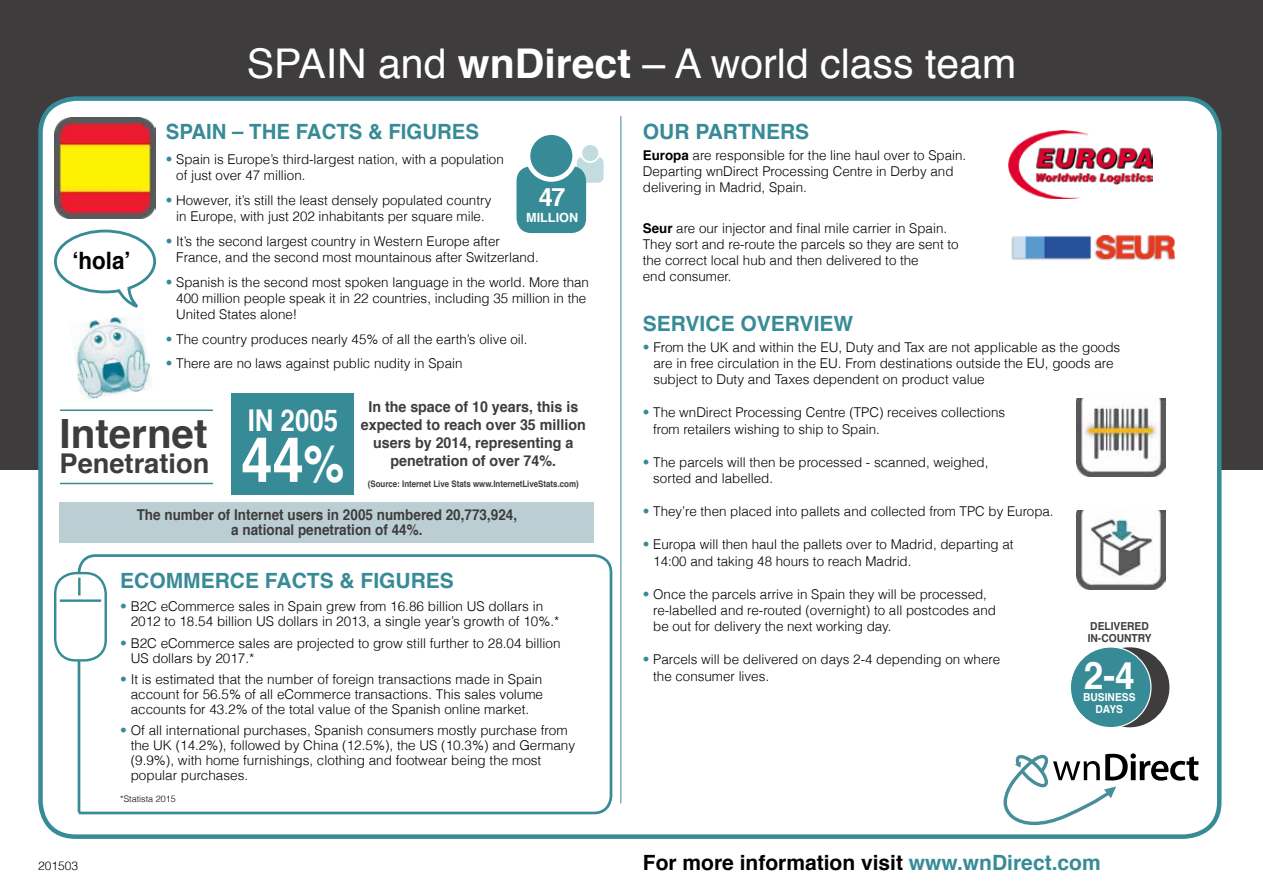
<style>
.page{position:relative;width:1263px;height:893px;background:#fff}
.page>*{position:absolute;margin:0;border:0;box-sizing:border-box;transform-origin:0 0}
.t1{font:700 62.7px "Helvetica";color:#fff;scale:.9 1}
.t2{font:40.95px "Helvetica";color:#fff}
.t3{font:700 40.35px "Helvetica";color:#3e3c3c}
.t4{font:700 37.95px "Helvetica";color:#fff;scale:.93 1}
.t5{font:700 30px "Helvetica";color:#fff;scale:.86 1}
.t6{font:700 27.3px "Helvetica";color:#3e3c3c}
.t7{font:700 25.2px "Helvetica";color:#fff}
.t8{font:700 24px "Helvetica";color:#000;scale:.93 1}
.t9{font:700 21px "Helvetica";color:#378b97}
.t10{font:700 21px "Helvetica";color:#000}
.t11{font:700 15px/18px "Helvetica";color:#3e3c3c;text-align:center;scale:.95 1}
.t12{font:700 15px/15px "Helvetica";color:#3e3c3c;text-align:center;scale:.9 1}
.t13{font:300 13.5px/16.2px "Helvetica";color:#000}
.t14{font:700 12.6px "Helvetica";color:#fff}
.t15{font:300 12px "Helvetica";color:#000}
.t16{font:700 10.95px/12.3px "Helvetica";color:#3e3c3c;scale:.93 1}
.t17{font:700 10.95px/12.3px "Helvetica";color:#fff;text-align:center;scale:.93 1}
.t18{font:700 9px "Helvetica";color:#3e3c3c;scale:.88 1}
.t19{font:300 9px "Helvetica";color:#000}
.s1{font-weight:700}
.s2{color:#378b97}
.s3{font-size:50.7px}
</style>
<div class="page">
<div style="left:0;top:0;width:1263px;height:470px;background:#3e3c3c"></div>
<div style="left:41px;top:99px;width:1178px;height:738px;background:#fff;border-radius:35px"></div>
<div style="left:38px;top:96px;width:1183px;height:743px;border:4px solid #378b97;border-radius:35px"></div>
<svg style="left:1003px;top:753px;width:195px;height:72px"></svg>
<div style="left:516px;top:166px;width:70px;height:67px;background:#378b97;border-radius:15px"></div>
<div style="left:528px;top:133px;width:47px;height:46px;background:#378b97;border-radius:50%"></div>
<div style="left:525px;top:130px;width:52px;height:52px;border:5px solid #fff;border-radius:50%"></div>
<svg style="left:577px;top:157px;width:27px;height:26px"></svg>
<svg style="left:581px;top:144px;width:18px;height:18px"></svg>
<div style="left:580px;top:143px;width:20px;height:20px;border:2px solid #fff;border-radius:50%"></div>
<hr style="left:621px;top:116px;width:1px;height:687px;background:#378b97">
<svg style="left:76px;top:554px;width:537px;height:261px"></svg>
<div style="left:55px;top:573px;width:51px;height:87px;background:#fff;border-radius:21px"></div>
<div style="left:54px;top:572px;width:53px;height:90px;border:2px solid #378b97;border-radius:21px"></div>
<hr style="left:60px;top:599px;width:41px;height:3px;background:#378b97">
<hr style="left:78px;top:578px;width:3px;height:17px;background:#378b97">
<div style="left:1089px;top:647px;width:80px;height:80px;background:#3e3c3c;border-radius:50%"></div>
<div style="left:1070px;top:647px;width:81px;height:81px;background:#378b97;border-radius:50%"></div>
<div style="left:1070px;top:646px;width:81px;height:82px;border:1px solid #fff;border-radius:50%"></div>
<img style="left:54px;top:117px;width:101px;height:101px">
<hr style="left:60px;top:409px;width:153px;height:2px;background:#378b97">
<hr style="left:60px;top:483px;width:153px;height:1px;background:#378b97">
<div style="left:60px;top:502px;width:534px;height:41px;background:#bbced4"></div>
<div style="left:231px;top:393px;width:122px;height:101px;background:#378b97"></div>
<img style="left:1011px;top:235px;width:163px;height:26px">
<img style="left:1009px;top:130px;width:144px;height:69px">
<svg style="left:54px;top:229px;width:103px;height:77px"></svg>
<img style="left:74px;top:316px;width:77px;height:83px">
<img style="left:1076px;top:398px;width:90px;height:79px">
<img style="left:1076px;top:511px;width:90px;height:78px">
<h2 class="t2" style="left:247px;top:32px;width:771px">SPAIN and <span class="s1">wnDirect</span> – A world class team</h2>
<h3 class="t8" style="left:72px;top:241px;width:64px">‘hola’</h3>
<h3 class="t9" style="left:166px;top:115px;width:315px">SPAIN – THE FACTS &amp; FIGURES</h3>
<p class="t13" style="left:176px;top:150px;width:329px;text-indent:-10px"><span class="s2">•</span> Spain is Europe’s third-largest nation, with a population of just over 47 million.</p>
<p class="t13" style="left:166px;top:191px;width:327px;text-align:center"><span class="s2">•</span> However, it’s still the least densely populated country in Europe, with just 202 inhabitants per square mile.</p>
<p class="t13" style="left:176px;top:232px;width:364px;text-indent:-10px"><span class="s2">•</span> It’s the second largest country in Western Europe after<br>France, and the second most mountainous after Switzerland.</p>
<p class="t13" style="left:176px;top:273px;width:414px;text-indent:-10px"><span class="s2">•</span> Spanish is the second most spoken language in the world. More than<br>400 million people speak it in 22 countries, including 35 million in the<br>United States alone!</p>
<p class="t13" style="left:166px;top:330px;width:363px"><span class="s2">•</span> The country produces nearly 45% of all the earth’s olive oil.</p>
<p class="t13" style="left:166px;top:355px;width:298px"><span class="s2">•</span> There are no laws against public nudity in Spain</p>
<h3 class="t7" style="left:539px;top:177px;width:28px">47</h3>
<p class="t14" style="left:526px;top:208px;width:53px">MILLION</p>
<p class="t11" style="left:361px;top:398px;width:238px">In the space of 10 years, this is expected to reach over 35 million users by 2014, representing a penetration of over 74%.</p>
<h3 class="t5" style="left:248px;top:396px;width:107px">IN 2005</h3>
<h3 class="t3" style="left:60px;top:401px;width:149px">Internet</h3>
<h3 class="t6" style="left:60px;top:441px;width:151px">Penetration</h3>
<p class="t12" style="left:137px;top:508px;width:424px">The number of Internet users in 2005 numbered 20,773,924, a national penetration of 44%.</p>
<h1 class="t1" style="left:241px;top:409px;width:116px">44<span class="s3">%</span></h1>
<p class="t18" style="left:368px;top:477px;width:241px">(Source: Internet Live Stats www.InternetLiveStats.com)</p>
<p class="t15" style="left:38px;top:856px;width:42px">201503</p>
<h3 class="t9" style="left:120px;top:563px;width:335px">ECOMMERCE FACTS &amp; FIGURES</h3>
<p class="t13" style="left:131px;top:598px;width:430px;line-height:15px;text-indent:-11px"><span class="s2">•</span> B2C eCommerce sales in Spain grew from 16.86 billion US dollars in<br>2012 to 18.54 billion US dollars in 2013, a single year’s growth of 10%.*</p>
<p class="t13" style="left:131px;top:635px;width:431px;line-height:15px;text-indent:-11px"><span class="s2">•</span> B2C eCommerce sales are projected to grow still further to 28.04 billion<br>US dollars by 2017.*</p>
<p class="t13" style="left:131px;top:671px;width:414px;line-height:15px;text-align:justify;text-indent:-11px"><span class="s2">•</span> It is estimated that the number of foreign transactions made in Spain account for 56.5% of all eCommerce transactions. This sales volume accounts for 43.2% of the total value of the Spanish online market.</p>
<p class="t13" style="left:131px;top:722px;width:446px;line-height:15px;text-indent:-11px"><span class="s2">•</span> Of all international purchases, Spanish consumers mostly purchase from the UK (14.2%), followed by China (12.5%), the US (10.3%) and Germany (9.9%), with home furnishings, clothing and footwear being the most popular purchases.</p>
<p class="t19" style="left:120px;top:791px;width:57px">*Statista 2015</p>
<h3 class="t9" style="left:643px;top:115px;width:168px">OUR PARTNERS</h3>
<p class="t13" style="left:643px;top:146px;width:325px"><span class="s1">Europa</span> are responsible for the line haul over to Spain.<br>Departing wnDirect Processing Centre in Derby and delivering in Madrid, Spain.</p>
<p class="t13" style="left:643px;top:219px;width:317px"><span class="s1">Seur</span> are our injector and final mile carrier in Spain.<br>They sort and re-route the parcels so they are sent to the correct local hub and then delivered to the<br>end consumer.</p>
<h3 class="t9" style="left:643px;top:307px;width:212px">SERVICE OVERVIEW</h3>
<p class="t13" style="left:653px;top:338px;width:468px;text-indent:-11px"><span class="s2">•</span> From the UK and within the EU, Duty and Tax are not applicable as the goods are in free circulation in the EU. From destinations outside the EU, goods are subject to Duty and Taxes dependent on product value</p>
<p class="t13" style="left:653px;top:404px;width:353px;text-indent:-10px"><span class="s2">•</span> The wnDirect Processing Centre (TPC) receives collections from retailers wishing to ship to Spain.</p>
<p class="t13" style="left:653px;top:453px;width:337px;text-indent:-10px"><span class="s2">•</span> The parcels will then be processed - scanned, weighed, sorted and labelled.</p>
<p class="t13" style="left:643px;top:503px;width:412px"><span class="s2">•</span> They’re then placed into pallets and collected from TPC by Europa.</p>
<p class="t13" style="left:653px;top:536px;width:362px;text-indent:-10px"><span class="s2">•</span> Europa will then haul the pallets over to Madrid, departing at<br>14:00 and taking 48 hours to reach Madrid.</p>
<p class="t13" style="left:653px;top:585px;width:344px;text-indent:-10px"><span class="s2">•</span> Once the parcels arrive in Spain they will be processed, re-labelled and re-routed (overnight) to all postcodes and be out for delivery the next working day.</p>
<p class="t13" style="left:653px;top:651px;width:348px;text-indent:-10px"><span class="s2">•</span> Parcels will be delivered on days 2-4 depending on where the consumer lives.</p>
<p class="t16" style="left:1088px;top:620px;width:70px">DELIVERED<br>IN-COUNTRY</p>
<h3 class="t4" style="left:1084px;top:645px;width:56px">2-4</h3>
<p class="t17" style="left:1083px;top:691px;width:58px">BUSINESS<br>DAYS</p>
<h3 class="t10" style="left:643px;top:846px;width:459px">For more information visit <span class="s2">www.wnDirect.com</span></h3>
</div>
